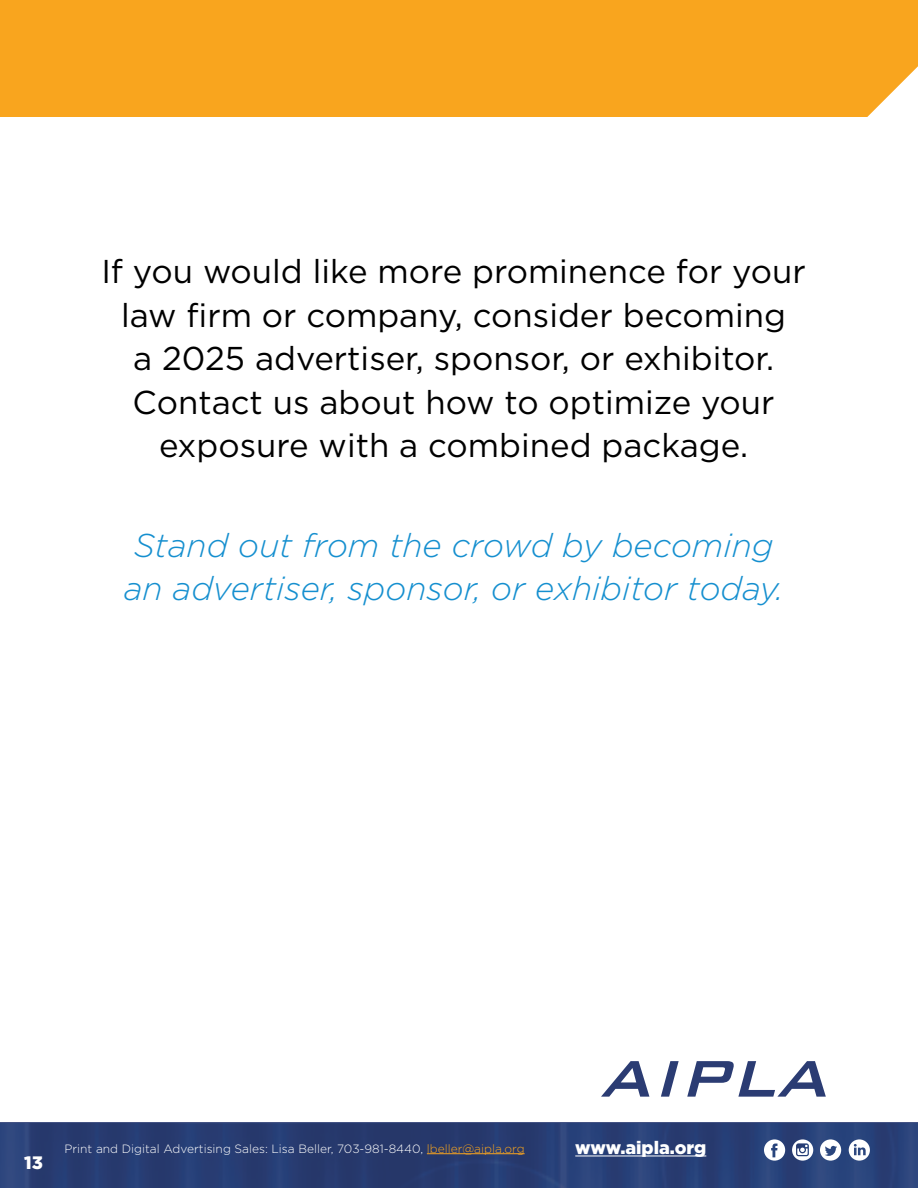
<style>
.page{position:relative;width:918px;height:1188px;background:#fff}
.page>*{position:absolute;margin:0;border:0;box-sizing:border-box;transform-origin:0 0}
.t1{font:33px/43.5px "Gotham";color:#000;text-align:center}
.t2{font:italic 300 33px/43.5px "Gotham";color:#158fcf;text-align:center}
.t3{font:900 18px "Gotham";color:#fff}
.t4{font:300 12px "Gotham";color:#fff}
.s1{color:#f9a51e}
</style>
<div class="page">
<div style="left:0;top:1122px;width:918px;height:66px;background:#2b3c73"></div>
<hr style="left:575px;top:1156px;width:131px;height:1px;background:#fff">
<svg style="left:764px;top:1139px;width:21px;height:22px"></svg>
<svg style="left:820px;top:1139px;width:21px;height:22px"></svg>
<hr style="left:427px;top:1153px;width:98px;height:1px;background:#f9a51e">
<svg style="left:849px;top:1139px;width:21px;height:22px"></svg>
<svg style="left:792px;top:1139px;width:21px;height:22px"></svg>
<div style="left:0;top:0;width:918px;height:117px;background:#f9a51e"></div>
<svg style="left:601px;top:1061px;width:48px;height:36px"></svg>
<svg style="left:661px;top:1061px;width:18px;height:36px"></svg>
<svg style="left:687px;top:1061px;width:139px;height:36px"></svg>
<svg style="left:867px;top:66px;width:51px;height:51px"></svg>
<p class="t1" style="left:101px;top:249px;width:706px">If you would like more prominence for your law firm or company, consider becoming<br>a 2025 advertiser, sponsor, or exhibitor.<br>Contact us about how to optimize your exposure with a combined package.</p>
<p class="t2" style="left:124px;top:523px;width:661px">Stand out from the crowd by becoming an advertiser, sponsor, or exhibitor today.</p>
<p class="t3" style="left:24px;top:1150px;width:20px">13</p>
<p class="t4" style="left:64px;top:1141px;width:462px">Print and Digital Advertising Sales: Lisa Beller, 703-981-8440, <span class="s1">lbeller@aipla.org</span></p>
<p class="t3" style="left:575px;top:1135px;width:133px">www.aipla.org</p>
</div>
